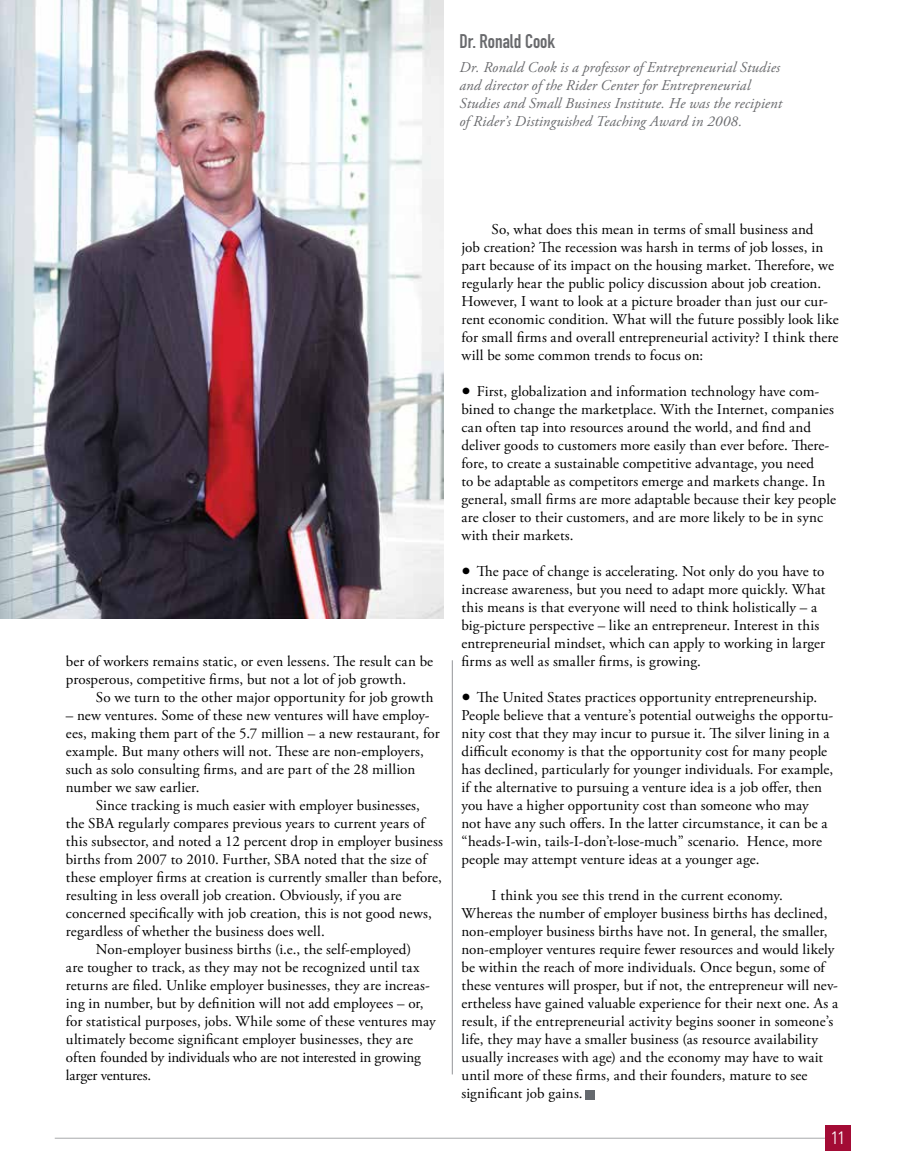
<style>
.page{position:relative;width:905px;height:1175px;background:#fff}
.page>*{position:absolute;margin:0;border:0;box-sizing:border-box;transform-origin:0 0}
.t1{font:19.5px "DIN Engschrift Alternate";color:#696a6d}
.t2{font:300 condensed 18px "Univers";color:#fff}
.t3{font:15px/18px "Adobe Garamond Pro";letter-spacing:.005em;color:#000}
.t4{font:italic 15px/18px "Adobe Garamond Pro";letter-spacing:.01em;color:#696a6d}
.s1{font-size:24px}
</style>
<div class="page">
<hr style="left:55px;top:1137px;width:780px;height:1px;background:#a7a9ac">
<div style="left:825px;top:1125px;width:25px;height:26px;background:#a30b35"></div>
<img style="left:0;top:0;width:443px;height:618px">
<hr style="left:452px;top:660px;width:1px;height:414px;background:#939598">
<div style="left:585px;top:1090px;width:10px;height:10px;background:#65696e"></div>
<h1 class="t1" style="left:459px;top:30px;width:97px">Dr. Ronald Cook</h1>
<p class="t4" style="left:459px;top:59px;width:324px">Dr. Ronald Cook is a professor of Entrepreneurial Studies and director of the Rider Center for Entrepreneurial Studies and Small Business Institute. He was the recipient of Rider’s Distinguished Teaching Award in 2008.</p>
<p class="t3" style="left:66px;top:653px;width:369px">ber of workers remains static, or even lessens. The result can be prosperous, competitive firms, but not a lot of job growth.</p>
<p class="t3" style="left:96px;top:689px;width:339px">So we turn to the other major opportunity for job growth</p>
<p class="t3" style="left:66px;top:707px;width:375px">– new ventures. Some of these new ventures will have employ&shy;ees, making them part of the 5.7 million – a new restaurant, for example. But many others will not. These are non-employers, such as solo consulting firms, and are part of the 28 million number we saw earlier.</p>
<p class="t3" style="left:96px;top:797px;width:325px">Since tracking is much easier with employer businesses,</p>
<p class="t3" style="left:66px;top:815px;width:360px">the SBA regularly compares previous years to current years of</p>
<p class="t3" style="left:66px;top:833px;width:378px">this subsector, and noted a 12 percent drop in employer business</p>
<p class="t3" style="left:66px;top:851px;width:362px">births from 2007 to 2010. Further, SBA noted that the size of</p>
<p class="t3" style="left:66px;top:869px;width:377px">these employer firms at creation is currently smaller than before,</p>
<p class="t3" style="left:66px;top:887px;width:337px">resulting in less overall job creation. Obviously, if you are</p>
<p class="t3" style="left:66px;top:905px;width:367px">concerned specifically with job creation, this is not good news,</p>
<p class="t3" style="left:66px;top:923px;width:260px">regardless of whether the business does well.</p>
<p class="t3" style="left:96px;top:941px;width:317px">Non-employer business births (i.e., the self-employed)</p>
<p class="t3" style="left:66px;top:959px;width:355px">are tougher to track, as they may not be recognized until tax</p>
<p class="t3" style="left:66px;top:977px;width:365px">returns are filed. Unlike employer businesses, they are increas-</p>
<p class="t3" style="left:66px;top:995px;width:359px">ing in number, but by definition will not add employees – or,</p>
<p class="t3" style="left:66px;top:1013px;width:371px">for statistical purposes, jobs. While some of these ventures may</p>
<p class="t3" style="left:66px;top:1031px;width:349px">ultimately become significant employer businesses, they are</p>
<p class="t3" style="left:66px;top:1049px;width:356px">often founded by individuals who are not interested in growing</p>
<p class="t3" style="left:66px;top:1067px;width:87px">larger ventures.</p>
<p class="t3" style="left:461px;top:221px;width:378px;text-indent:30px">So, what does this mean in terms of small business and<br>job creation? The recession was harsh in terms of job losses, in part because of its impact on the housing market. Therefore, we regularly hear the public policy discussion about job creation.<br>However, I want to look at a picture broader than just our cur&shy;rent economic condition. What will the future possibly look like for small firms and overall entrepreneurial activity? I think there will be some common trends to focus on:</p>
<p class="t3" style="left:461px;top:383px;width:376px"><span class="s1">•</span> First, globalization and information technology have com&shy;bined to change the marketplace. With the Internet, companies can often tap into resources around the world, and find and deliver goods to customers more easily than ever before. There&shy;fore, to create a sustainable competitive advantage, you need<br>to be adaptable as competitors emerge and markets change. In general, small firms are more adaptable because their key people are closer to their customers, and are more likely to be in sync with their markets.</p>
<p class="t3" style="left:461px;top:563px;width:365px"><span class="s1">•</span> The pace of change is accelerating. Not only do you have to increase awareness, but you need to adapt more quickly. What this means is that everyone will need to think holistically – a big-picture perspective – like an entrepreneur. Interest in this entrepreneurial mindset, which can apply to working in larger firms as well as smaller firms, is growing.</p>
<p class="t3" style="left:461px;top:689px;width:373px"><span class="s1">•</span> The United States practices opportunity entrepreneurship.<br>People believe that a venture’s potential outweighs the opportu&shy;nity cost that they may incur to pursue it. The silver lining in a difficult economy is that the opportunity cost for many people has declined, particularly for younger individuals. For example, if the alternative to pursuing a venture idea is a job offer, then you have a higher opportunity cost than someone who may<br>not have any such offers. In the latter circumstance, it can be a “heads-I-win, tails-I-don’t-lose-much” scenario. Hence, more people may attempt venture ideas at a younger age.</p>
<p class="t3" style="left:461px;top:887px;width:378px;text-indent:30px">I think you see this trend in the current economy.<br>Whereas the number of employer business births has declined, non-employer business births have not. In general, the smaller, non-employer ventures require fewer resources and would likely be within the reach of more individuals. Once begun, some of these ventures will prosper, but if not, the entrepreneur will nev&shy;ertheless have gained valuable experience for their next one. As a result, if the entrepreneurial activity begins sooner in someone’s life, they may have a smaller business (as resource availability usually increases with age) and the economy may have to wait until more of these firms, and their founders, mature to see significant job gains.</p>
<p class="t2" style="left:830px;top:1126px;width:16px">11</p>
</div>
